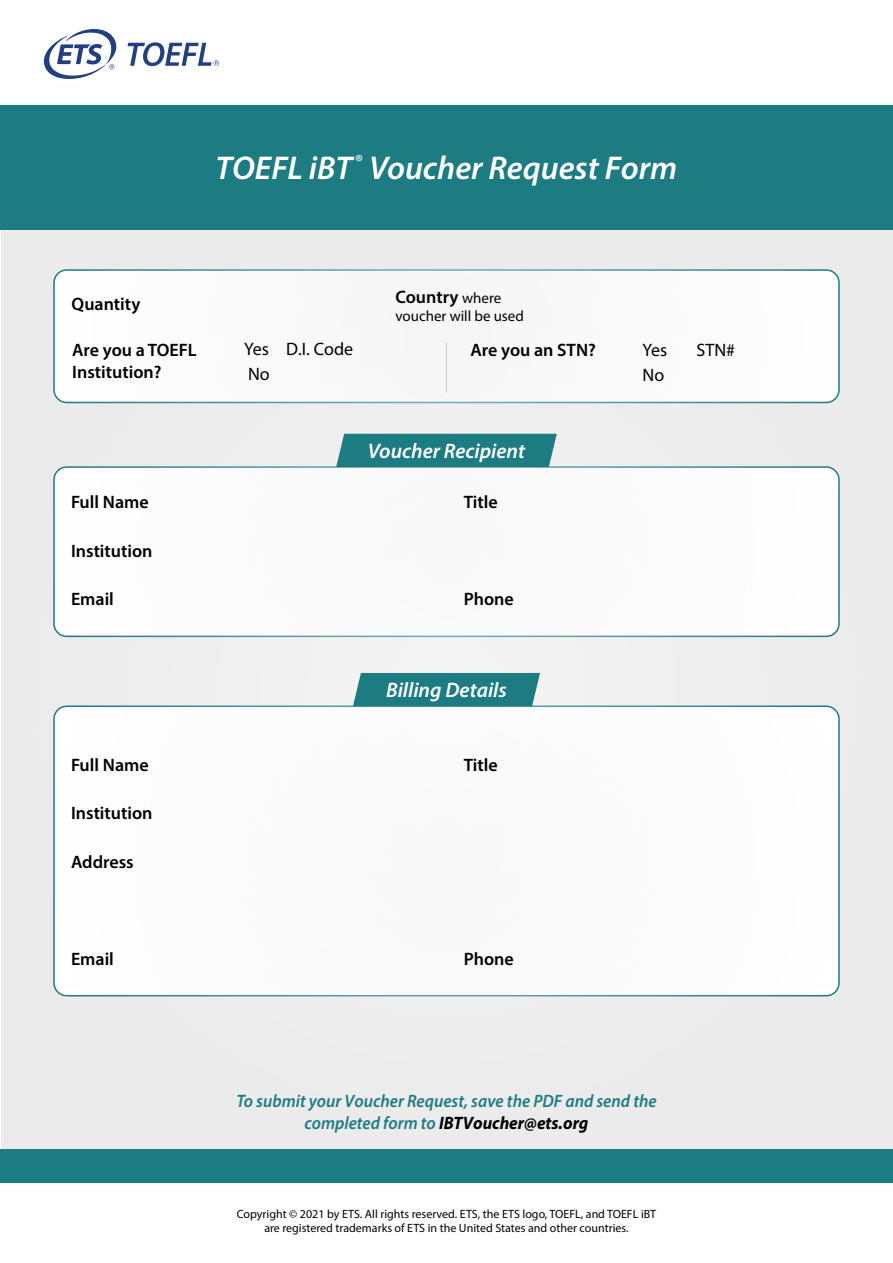
<style>
.page{position:relative;width:893px;height:1263px;background:#fff}
.page>*{position:absolute;margin:0;border:0;box-sizing:border-box;transform-origin:0 0}
.t1{font:italic 600 33px "Myriad Pro";color:#fff}
.t2{font:italic 600 21px "Myriad Pro";color:#fff}
.t3{font:600 18px/21.6px "Myriad Pro";color:#000}
.t4{font:italic 600 18px/21.6px "Myriad Pro";color:#1d7b82;text-align:center;scale:.95 1}
.t5{font:18px/24.8px "Myriad Pro";color:#000}
.t6{font:15px "Myriad Pro";color:#000}
.t7{font:12px/14.4px "Myriad Pro";color:#000;text-align:center}
.s1{font-weight:400;font-size:15px}
.s2{font-weight:700;color:#000}
</style>
<div class="page">
<div style="left:1px;top:230px;width:891px;height:919px;background:#ebebeb"></div>
<svg style="left:44px;top:29px;width:73px;height:50px"></svg>
<svg style="left:128px;top:42px;width:91px;height:24px"></svg>
<div style="left:0;top:105px;width:893px;height:125px;background:#1d7b82"></div>
<div style="left:54px;top:270px;width:785px;height:132px;background:#fff;border-radius:13px"></div>
<div style="left:53px;top:269px;width:787px;height:134px;border:2px solid #1d7b82;border-radius:13px"></div>
<div style="left:54px;top:467px;width:785px;height:169px;background:#fff;border-radius:13px"></div>
<div style="left:53px;top:466px;width:787px;height:171px;border:2px solid #1d7b82;border-radius:13px"></div>
<hr style="left:446px;top:343px;width:1px;height:50px;background:#c5c7c8">
<div style="left:54px;top:706px;width:785px;height:290px;background:#fff;border-radius:13px"></div>
<div style="left:53px;top:705px;width:787px;height:291px;border:2px solid #1d7b82;border-radius:13px"></div>
<div style="left:353px;top:673px;width:187px;height:33px;background:#1d7b82"></div>
<div style="left:336px;top:434px;width:221px;height:33px;background:#1d7b82"></div>
<div style="left:0;top:1149px;width:893px;height:34px;background:#1d7b82"></div>
<h1 class="t1" style="left:216px;top:147px;width:463px">TOEFL iBT<sup>®</sup> Voucher Request Form</h1>
<h3 class="t3" style="left:72px;top:293px;width:70px">Quantity</h3>
<h3 class="t3" style="left:72px;top:339px;width:126px">Are you a TOEFL<br>Institution?</h3>
<h3 class="t3" style="left:395px;top:285px;width:107px">Country <span class="s1">where</span></h3>
<p class="t6" style="left:395px;top:306px;width:130px">voucher will be used</p>
<h3 class="t5" style="left:286px;top:336px;width:69px">D.I. Code</h3>
<h3 class="t5" style="left:244px;top:336px;width:27px">Yes<br>No</h3>
<h3 class="t3" style="left:471px;top:339px;width:127px">Are you an STN?</h3>
<h3 class="t5" style="left:643px;top:337px;width:26px">Yes</h3>
<h3 class="t5" style="left:697px;top:337px;width:40px">STN#</h3>
<h3 class="t5" style="left:643px;top:363px;width:23px">No</h3>
<h2 class="t2" style="left:368px;top:438px;width:159px">Voucher Recipient</h2>
<h3 class="t3" style="left:71px;top:491px;width:79px">Full Name</h3>
<h3 class="t3" style="left:464px;top:491px;width:35px">Title</h3>
<h3 class="t3" style="left:71px;top:539px;width:83px">Institution</h3>
<h3 class="t3" style="left:71px;top:588px;width:44px">Email</h3>
<h3 class="t3" style="left:464px;top:588px;width:52px">Phone</h3>
<h2 class="t2" style="left:386px;top:677px;width:122px">Billing Details</h2>
<h3 class="t3" style="left:71px;top:753px;width:79px">Full Name</h3>
<h3 class="t3" style="left:464px;top:753px;width:35px">Title</h3>
<h3 class="t3" style="left:71px;top:802px;width:83px">Institution</h3>
<h3 class="t3" style="left:71px;top:850px;width:64px">Address</h3>
<h3 class="t3" style="left:71px;top:947px;width:44px">Email</h3>
<h3 class="t3" style="left:464px;top:947px;width:52px">Phone</h3>
<h3 class="t4" style="left:236px;top:1090px;width:444px">To submit your Voucher Request, save the PDF and send the completed form to <span class="s2">IBTVoucher@ets.org</span></h3>
<p class="t7" style="left:237px;top:1206px;width:421px">Copyright © 2021 by ETS. All rights reserved. ETS, the ETS logo, TOEFL, and TOEFL iBT are registered trademarks of ETS in the United States and other countries.</p>
</div>
